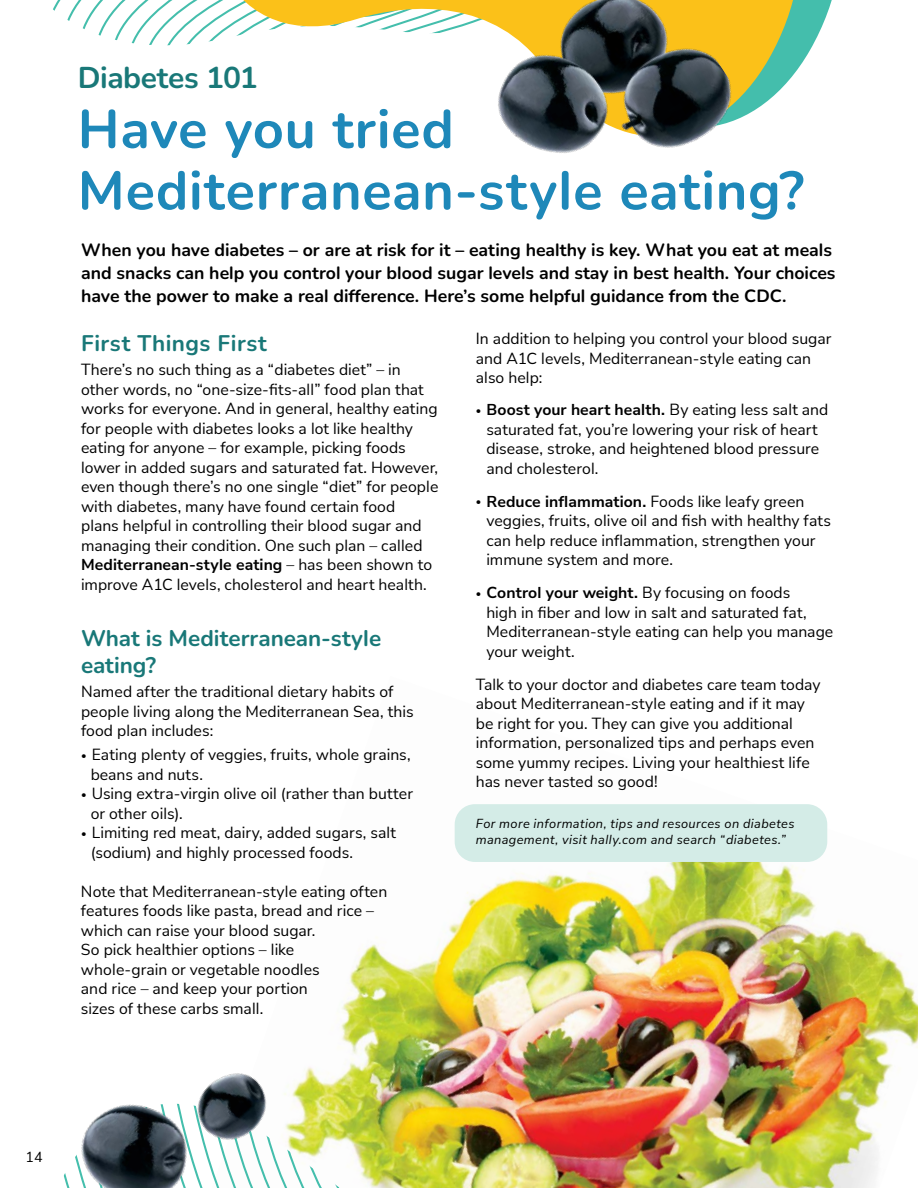
<style>
.page{position:relative;width:918px;height:1188px;background:#fff}
.page>*{position:absolute;margin:0;border:0;box-sizing:border-box;transform-origin:0 0}
.t1{font:200 54px/61.5px "Nunito";letter-spacing:.015em;color:#1e88b9}
.t2{font:200 30px "Nunito";letter-spacing:-.015em;color:#197878}
.t3{font:200 22.5px/27px "Nunito";letter-spacing:.005em;color:#197878}
.t4{font:200 22.5px "Nunito";letter-spacing:.025em;color:#197878}
.t5{font:200 17.7px/23.1px "Nunito";color:#000}
.t6{font:15.75px/19.5px "Nunito Sans";color:#000}
.t7{font:14.25px "Nunito Sans";color:#000}
.t8{font:italic 12.75px/16.5px "Nunito Sans";letter-spacing:.03em;color:#000}
.s1{font-weight:700}
.s2{font-weight:300;font-size:10.5px}
</style>
<div class="page">
<img style="left:296px;top:804px;width:622px;height:384px">
<svg style="left:53px;top:0;width:116px;height:46px"></svg>
<svg style="left:283px;top:1104px;width:57px;height:84px"></svg>
<div style="left:455px;top:804px;width:372px;height:58px;background:#d4ece7;border-radius:20px"></div>
<svg style="left:169px;top:0;width:657px;height:113px"></svg>
<img style="left:437px;top:0;width:313px;height:153px">
<img style="left:63px;top:1104px;width:220px;height:84px">
<img style="left:173px;top:1073px;width:123px;height:96px">
<h2 class="t2" style="left:78px;top:57px;width:181px">Diabetes 101</h2>
<h1 class="t1" style="left:78px;top:97px;width:728px">Have you tried<br>Mediterranean-style eating?</h1>
<p class="t5" style="left:81px;top:237px;width:756px">When you have diabetes – or are at risk for it – eating healthy is key. What you eat at meals and snacks can help you control your blood sugar levels and stay in best health. Your choices have the power to make a real difference. Here’s some helpful guidance from the CDC.</p>
<h3 class="t4" style="left:81px;top:328px;width:187px">First Things First</h3>
<p class="t6" style="left:81px;top:359px;width:359px">There’s no such thing as a “diabetes diet” – in other words, no “one-size-fits-all” food plan that works for everyone. And in general, healthy eating for people with diabetes looks a lot like healthy eating for anyone – for example, picking foods lower in added sugars and saturated fat. However, even though there’s no one single “diet” for people with diabetes, many have found certain food<br>plans helpful in controlling their blood sugar and managing their condition. One such plan – called <span class="s1">Mediterranean-style eating</span> – has been shown to improve A1C levels, cholesterol and heart health.</p>
<h3 class="t3" style="left:81px;top:624px;width:302px">What is Mediterranean-style eating?</h3>
<p class="t6" style="left:81px;top:681px;width:334px">Named after the traditional dietary habits of people living along the Mediterranean Sea, this food plan includes:</p>
<p class="t6" style="left:91px;top:744px;width:321px;text-indent:-10px"><span class="s2">•</span> Eating plenty of veggies, fruits, whole grains, beans and nuts.</p>
<p class="t6" style="left:91px;top:783px;width:324px;text-indent:-10px"><span class="s2">•</span> Using extra-virgin olive oil (rather than butter or other oils).</p>
<p class="t6" style="left:91px;top:822px;width:307px;text-indent:-10px"><span class="s2">•</span> Limiting red meat, dairy, added sugars, salt (sodium) and highly processed foods.</p>
<p class="t6" style="left:81px;top:881px;width:308px">Note that Mediterranean-style eating often features foods like pasta, bread and rice – which can raise your blood sugar.<br>So pick healthier options – like<br>whole-grain or vegetable noodles<br>and rice – and keep your portion<br>sizes of these carbs small.</p>
<p class="t6" style="left:476px;top:328px;width:357px">In addition to helping you control your blood sugar and A1C levels, Mediterranean-style eating can also help:</p>
<p class="t6" style="left:486px;top:400px;width:344px;text-indent:-10px"><span class="s2">•</span> <span class="s1">Boost your heart health.</span> By eating less salt and saturated fat, you’re lowering your risk of heart disease, stroke, and heightened blood pressure and cholesterol.</p>
<p class="t6" style="left:486px;top:491px;width:346px;text-indent:-10px"><span class="s2">•</span> <span class="s1">Reduce inflammation.</span> Foods like leafy green veggies, fruits, olive oil and fish with healthy fats can help reduce inflammation, strengthen your immune system and more.</p>
<p class="t6" style="left:486px;top:583px;width:348px;text-indent:-10px"><span class="s2">•</span> <span class="s1">Control your weight.</span> By focusing on foods<br>high in fiber and low in salt and saturated fat, Mediterranean-style eating can help you manage your weight.</p>
<p class="t6" style="left:476px;top:674px;width:346px">Talk to your doctor and diabetes care team today about Mediterranean-style eating and if it may be right for you. They can give you additional information, personalized tips and perhaps even some yummy recipes. Living your healthiest life has never tasted so good!</p>
<p class="t8" style="left:476px;top:815px;width:320px">For more information, tips and resources on diabetes management, visit hally.com and search “diabetes.”</p>
<p class="t7" style="left:26px;top:1148px;width:19px">14</p>
</div>
